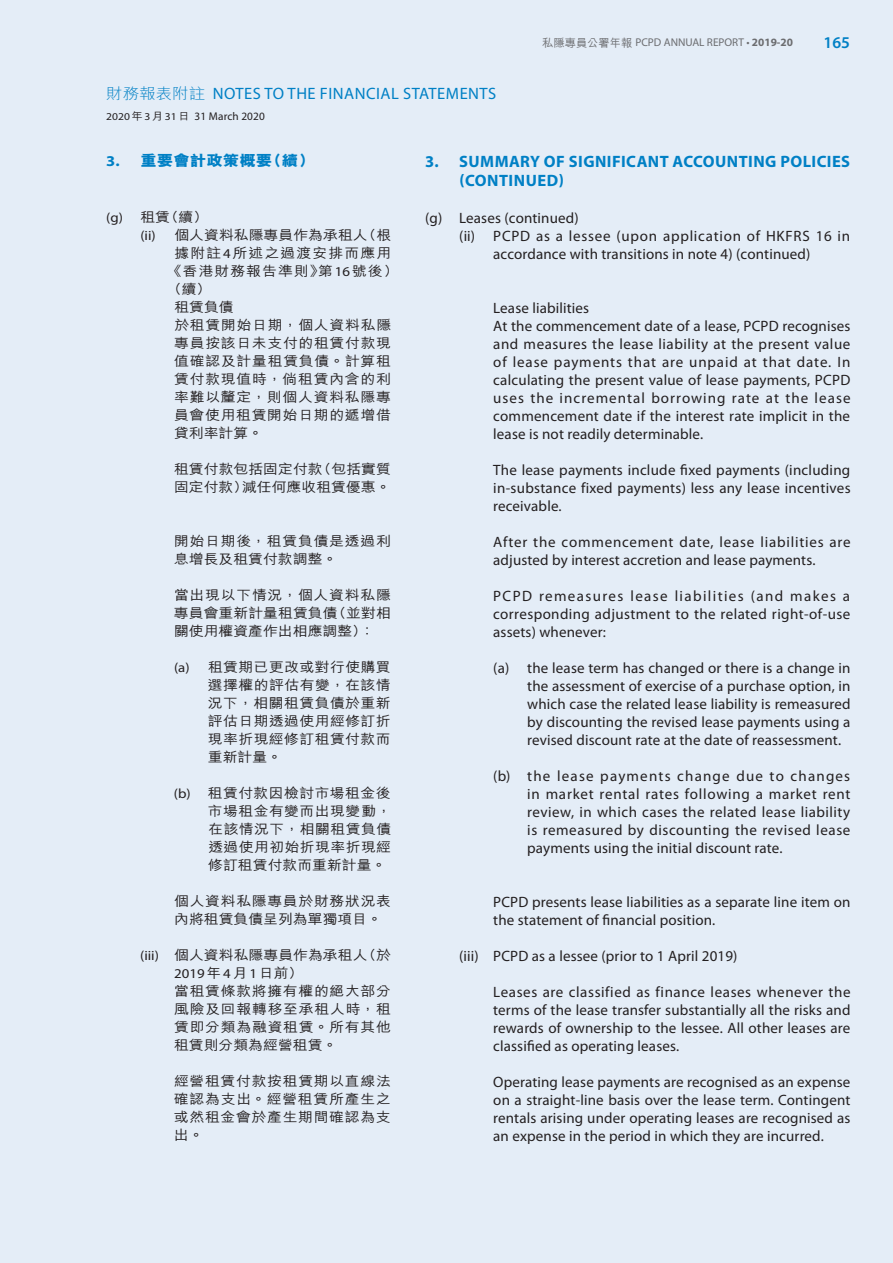
<style>
.page{position:relative;width:893px;height:1263px;background:#e4edf7}
.page>*{position:absolute;margin:0;border:0;box-sizing:border-box;transform-origin:0 0}
.t1{font:700 16.5px/19.5px "Myriad Pro";letter-spacing:.025em;color:#0080c5}
.t2{font:16.5px "Myriad Pro";letter-spacing:.03em;color:#0080c5}
.t3{font:600 16.5px "Myriad Pro";color:#0080c5}
.t4{font:15px/18px "Myriad Pro";letter-spacing:.01em;color:#231f20;text-align:justify}
.t5{font:15px "Myriad Pro";letter-spacing:.05em;color:#231f20}
.t6{font:800 15px "M Hei HK";color:#0080c5;scale:1.1 1}
.t7{font:500 13.5px/18px "M Hei HK";letter-spacing:.045em;color:#231f20;text-align:justify;scale:1.1 1}
.t8{font:500 13.5px/18px "M Hei HK";color:#231f20;scale:1.1 1}
.t9{font:500 13.5px "M Hei HK";letter-spacing:.07em;color:#231f20;scale:1.1 1}
.t10{font:500 13.5px "M Hei HK";letter-spacing:.075em;color:#231f20;scale:1.1 1}
.t11{font:13.5px "Myriad Pro";color:#231f20;scale:1.1 1}
.t12{font:11.25px "Myriad Pro";color:#6c6d70}
.t13{font:11.25px "Myriad Pro";letter-spacing:.01em;color:#231f20}
.s1{font-family:"M Hei HK";font-weight:500}
.s2{font-weight:700}
.s3{font-family:"M Hei HK";font-weight:300;font-size:15px}
.s4{font-size:10.5px}
.s5{font-family:"M Hei HK";font-weight:500;font-size:10.5px}
.s6{font-family:"Myriad Pro";font-weight:700}
.s7{font-family:"Myriad Pro";font-weight:400}
</style>
<div class="page">
<p class="t12" style="left:542px;top:36px;width:252px"><span class="s1">私隱專員公署年報</span> PCPD ANNUAL REPORT • <span class="s2">2019-20</span></p>
<p class="t3" style="left:823px;top:32px;width:28px">165</p>
<p class="t2" style="left:106px;top:83px;width:232px"><span class="s3">財務報表附註</span> N OTES TO THE FINANCIAL</p>
<p class="t2" style="left:403px;top:83px;width:20px">STATEMENT</p>
<p class="t2" style="left:488px;top:83px;width:10px">S</p>
<p class="t13" style="left:106px;top:110px;width:160px"><span class="s4">2020</span><span class="s5">年</span><span class="s4">3</span><span class="s5">月</span><span class="s4">31</span><span class="s5">日</span> 31 march 2020</p>
<p class="t6" style="left:106px;top:153px;width:191px"><span class="s6">3.</span> 重要會計政策概要（續）</p>
<p class="t1" style="left:459px;top:151px;width:392px;text-indent:-34px">3. SUMMARY OF SIGNIFICANT ACCOUNTING POLICIES (CONTINUED)</p>
<p class="t4" style="left:425px;top:208px;width:155px">(g) Leases (continued)</p>
<p class="t5" style="left:459px;top:226px;width:392px">(ii) PCPD as a lessee (upon application of HKFRS 16 in</p>
<p class="t4" style="left:493px;top:244px;width:319px">accordance with transitions in note 4) (continued)</p>
<p class="t7" style="left:106px;top:207px;width:94px"><span class="s7">(g)</span> 租賃（續）</p>
<p class="t8" style="left:140px;top:225px;width:230px"><span class="s7">(ii)</span> 個人資料私隱專員作為承租人（根</p>
<p class="t10" style="left:174px;top:243px;width:199px">據附註<span class="s7">4</span>所述之過渡安排而應用</p>
<p class="t9" style="left:167px;top:261px;width:212px">《香港財務報告準則》第<span class="s7">16</span>號後）</p>
<p class="t7" style="left:167px;top:279px;width:42px">（續）</p>
<p class="t7" style="left:174px;top:297px;width:56px">租賃負債</p>
<p class="t7" style="left:174px;top:315px;width:199px">於租賃開始日期，個人資料私隱</p>
<p class="t7" style="left:174px;top:333px;width:199px">專員按該日未支付的租賃付款現</p>
<p class="t7" style="left:174px;top:351px;width:199px">值確認及計量租賃負債。計算租</p>
<p class="t7" style="left:174px;top:369px;width:199px">賃付款現值時，倘租賃內含的利</p>
<p class="t7" style="left:174px;top:387px;width:199px">率難以釐定，則個人資料私隱專</p>
<p class="t7" style="left:174px;top:405px;width:199px">員會使用租賃開始日期的遞增借</p>
<p class="t7" style="left:174px;top:423px;width:82px">貸利率計算。</p>
<p class="t8" style="left:174px;top:459px;width:199px">租賃付款包括固定付款（包括實質固定付款）減任何應收租賃優惠。</p>
<p class="t4" style="left:493px;top:298px;width:359px;text-align:left">Lease liabilities<br>At the commencement date of a lease, PCPD recognises and measures the lease liability at the present value of lease payments that are unpaid at that date. I n calculating the present value of lease payments, PCPD uses the incremental borrowing rate at the lease commencement date if the interest rate implicit in the lease is not readily determinable.</p>
<p class="t4" style="left:493px;top:460px;width:359px">The lease payments include fixed payments (including in-substance fixed payments) less any lease incentives receivable.</p>
<p class="t4" style="left:493px;top:532px;width:359px">After the commencement date, lease liabilities are adjusted by interest accretion and lease payments.</p>
<p class="t4" style="left:493px;top:586px;width:358px">PCPD remeasures lease liabilities (and makes a corresponding adjustment to the related right-of-use assets) whenever:</p>
<p class="t4" style="left:527px;top:658px;width:325px;text-indent:-34px">(a) the lease term has changed or there is a change in the assessment of exercise of a purchase option, in which case the related lease liability is remeasured by discounting the revised lease payments using a revised discount rate at the date of reassessment.</p>
<p class="t4" style="left:527px;top:766px;width:325px;text-indent:-34px">(b) the lease payments change due to changes in market rental rates following a market rent review, in which cases the related lease liability is remeasured by discounting the revised lease payments using the initial discount rate.</p>
<p class="t7" style="left:174px;top:531px;width:199px">開始日期後，租賃負債是透過利息增長及租賃付款調整。</p>
<p class="t7" style="left:174px;top:585px;width:199px">當出現以下情況，個人資料私隱專員會重新計量租賃負債（並對相關使用權資產作出相應調整）：</p>
<p class="t7" style="left:208px;top:657px;width:168px;text-indent:-34px"><span class="s7">(a)</span> 租賃期已更改或對行使購買選擇權的評估有變，在該情況下，相關租賃負債於重新評估日期透過使用經修訂折現率折現經修訂租賃付款而重新計量。</p>
<p class="t7" style="left:208px;top:783px;width:168px;text-indent:-34px"><span class="s7">(b)</span> 租賃付款因檢討市場租金後市場租金有變而出現變動，在該情況下，相關租賃負債透過使用初始折現率折現經修訂租賃付款而重新計量。</p>
<p class="t7" style="left:174px;top:891px;width:199px">個人資料私隱專員於財務狀況表內將租賃負債呈列為單獨項目。</p>
<p class="t8" style="left:140px;top:945px;width:230px"><span class="s7">(iii)</span> 個人資料私隱專員作為承租人（於</p>
<p class="t11" style="left:174px;top:965px;width:119px">2019<span class="s1">年</span>4<span class="s1">月</span>1<span class="s1">日前）</span></p>
<p class="t7" style="left:174px;top:981px;width:199px">當租賃條款將擁有權的絕大部分風險及回報轉移至承租人時，租賃即分類為融資租賃。所有其他租賃則分類為經營租賃。</p>
<p class="t7" style="left:174px;top:1071px;width:199px">經營租賃付款按租賃期以直線法確認為支出。經營租賃所產生之或然租金會於產生期間確認為支出。</p>
<p class="t4" style="left:493px;top:892px;width:359px">PCPD presents lease liabilities as a separate line item on the statement of financial position.</p>
<p class="t4" style="left:459px;top:946px;width:280px">(iii) PCPD as a lessee (prior to 1 April 2019)</p>
<p class="t4" style="left:493px;top:982px;width:359px">Leases are classified as finance leases whenever the terms of the lease transfer substantially all the risks and rewards of ownership to the lessee. All other leases are classified as operating leases.</p>
<p class="t4" style="left:493px;top:1072px;width:359px">Operating lease payments are recognised as an expense on a straight-line basis over the lease term. Contingent rentals arising under operating leases are recognised as an expense in the period in which they are incurred.</p>
</div>
